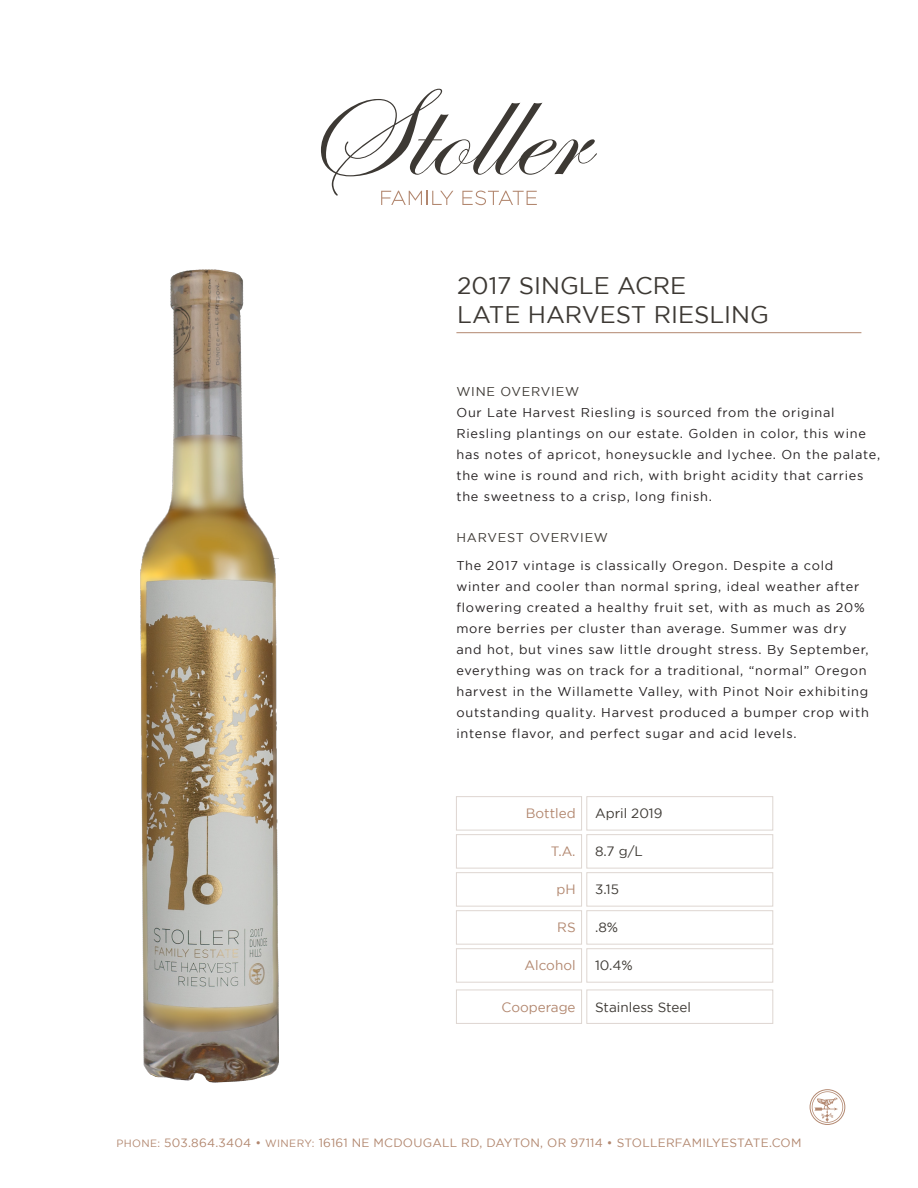
<style>
.page{position:relative;width:918px;height:1188px;background:#fff}
.page>*{position:absolute;margin:0;border:0;box-sizing:border-box;transform-origin:0 0}
.Wine_Name_Header_Blk{font:24px "Gotham";color:#3d3934}
.Wine_Info_Chart_BLAC{font:13.5px "Gotham";color:#3d3934}
.Wine_Info_Chart_GOLD{font:13.5px "Gotham";color:#b2876f}
.SUBHEAD_all_caps{font:12.75px/21px "Gotham";letter-spacing:.06em;color:#231f20}
.SUBHEAD_all_caps-2{font:12.75px "Gotham";letter-spacing:.06em;color:#3d3934}
.Contact_Info_Text{font:12px "Gotham";letter-spacing:.02em;color:#b2876f}
.s1{color:#3d3934}
.s2{font-size:10.5px}
</style>
<div class="page">
<svg style="left:321px;top:89px;width:276px;height:116px"></svg>
<svg style="left:810px;top:1089px;width:35px;height:36px"></svg>
<hr style="left:456px;top:332px;width:405px;height:1px;background:#b2876f">
<div style="left:456px;top:796px;width:126px;height:34px;border:1px solid #ded6d1"></div>
<div style="left:586px;top:796px;width:187px;height:34px;border:1px solid #ded6d1"></div>
<div style="left:456px;top:872px;width:126px;height:35px;border:1px solid #ded6d1"></div>
<div style="left:586px;top:872px;width:187px;height:35px;border:1px solid #ded6d1"></div>
<div style="left:456px;top:910px;width:126px;height:35px;border:1px solid #ded6d1"></div>
<div style="left:586px;top:910px;width:187px;height:35px;border:1px solid #ded6d1"></div>
<div style="left:456px;top:834px;width:126px;height:35px;border:1px solid #ded6d1"></div>
<div style="left:586px;top:834px;width:187px;height:35px;border:1px solid #ded6d1"></div>
<div style="left:456px;top:948px;width:126px;height:35px;border:1px solid #ded6d1"></div>
<div style="left:586px;top:948px;width:187px;height:35px;border:1px solid #ded6d1"></div>
<div style="left:456px;top:990px;width:126px;height:34px;border:1px solid #ded6d1"></div>
<div style="left:586px;top:990px;width:187px;height:34px;border:1px solid #ded6d1"></div>
<img style="left:140px;top:270px;width:138px;height:812px">
<p class="Wine_Name_Header_Blk" style="left:457px;top:272px;width:230px">2017 SINGLE ACRE</p>
<p class="Wine_Name_Header_Blk" style="left:457px;top:301px;width:313px">LATE HARVEST RIESLING</p>
<p class="SUBHEAD_all_caps" style="left:456px;top:381px;width:425px"><span class="s1">WINE OVERVIEW<br></span>Our Late Harvest Riesling is sourced from the original Riesling plantings on our estate. Golden in color, this wine has notes of apricot, honeysuckle and lychee. On the palate, the wine is round and rich, with bright acidity that carries the sweetness to a crisp, long finish.</p>
<p class="SUBHEAD_all_caps-2" style="left:456px;top:531px;width:153px">HARVEST OVERVIEW</p>
<p class="SUBHEAD_all_caps" style="left:456px;top:555px;width:414px">The 2017 vintage is classically Oregon. Despite a cold winter and cooler than normal spring, ideal weather after flowering created a healthy fruit set, with as much as 20% more berries per cluster than average. Summer was dry and hot, but vines saw little drought stress. By September, everything was on track for a traditional, “normal” Oregon harvest in the Willamette Valley, with Pinot Noir exhibiting outstanding quality. Harvest produced a bumper crop with intense flavor, and perfect sugar and acid levels.</p>
<p class="Wine_Info_Chart_GOLD" style="left:526px;top:806px;width:51px">Bottled</p>
<p class="Wine_Info_Chart_BLAC" style="left:595px;top:806px;width:69px">April 2019</p>
<p class="Wine_Info_Chart_GOLD" style="left:551px;top:844px;width:26px">T.A.</p>
<p class="Wine_Info_Chart_BLAC" style="left:595px;top:844px;width:49px">8.7 g/L</p>
<p class="Wine_Info_Chart_GOLD" style="left:556px;top:882px;width:21px">pH</p>
<p class="Wine_Info_Chart_BLAC" style="left:595px;top:882px;width:26px">3.15</p>
<p class="Wine_Info_Chart_GOLD" style="left:557px;top:920px;width:20px">RS</p>
<p class="Wine_Info_Chart_BLAC" style="left:595px;top:920px;width:25px">.8%</p>
<p class="Wine_Info_Chart_GOLD" style="left:525px;top:958px;width:53px">Alcohol</p>
<p class="Wine_Info_Chart_BLAC" style="left:595px;top:958px;width:39px">10.4%</p>
<p class="Wine_Info_Chart_GOLD" style="left:502px;top:999px;width:76px">Cooperage</p>
<p class="Wine_Info_Chart_BLAC" style="left:595px;top:999px;width:97px">Stainless Steel</p>
<p class="Contact_Info_Text" style="left:117px;top:1136px;width:686px"><span class="s2">PHONE:</span> 503.864.3404 • <span class="s2">WINERY:</span> 16161 NE MCDOUGALL RD, DAYTON, OR 97114 • STOLLERFAMILYESTATE.COM</p>
</div>
